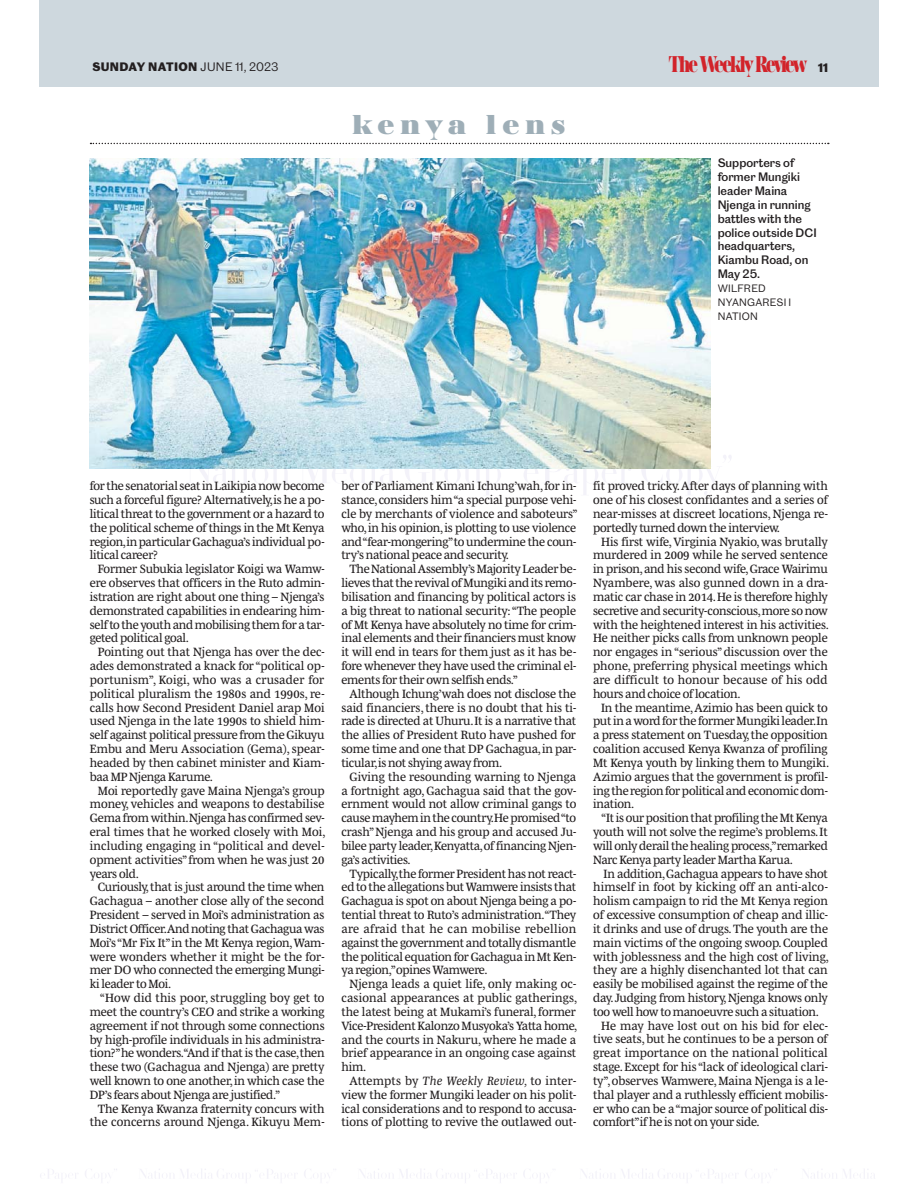
<style>
.page{position:relative;width:918px;height:1188px;background:#fff}
.page>*{position:absolute;margin:0;border:0;box-sizing:border-box;transform-origin:0 0}
.t1{font:900 28.2px "AW Conqueror Pro Didot S";letter-spacing:.2em;color:#9eaeb7}
.t2{font:900 23.55px "AW Conqueror Pro Didot";letter-spacing:-.125em;color:#d2232a;scale:.67 1}
.t3{font:12.3px/13.8px "Mencken Pro Text";letter-spacing:-.015em;color:#231f20;text-align:justify}
.t4{font:12.3px "Mencken Pro Text";letter-spacing:.01em;color:#231f20}
.t5{font:12.3px "Mencken Pro Text";letter-spacing:.005em;color:#231f20}
.t6{font:12.3px "Mencken Pro Text";letter-spacing:.015em;color:#231f20}
.t7{font:500 11.25px/13.8px "Caslon Doric";color:#231f20}
.t8{font:700 11.25px "Caslon Doric";letter-spacing:.03em;color:#231f20}
.t9{font:9.9px/13.8px "Caslon Doric";letter-spacing:.02em;color:#231f20}
.s1{font-weight:400}
.s2{font-family:"Caslon Doric";font-weight:700;font-size:11.25px;color:#231f20}
.s3{font-style:italic}
</style>
<div class="page">
<svg style="left:199px;top:469px;width:89px;height:14px"></svg>
<svg style="left:308px;top:469px;width:85px;height:14px"></svg>
<svg style="left:405px;top:469px;width:96px;height:26px"></svg>
<svg style="left:524px;top:469px;width:107px;height:26px"></svg>
<svg style="left:642px;top:455px;width:89px;height:40px"></svg>
<svg style="left:40px;top:1169px;width:36px;height:10px"></svg>
<svg style="left:85px;top:1169px;width:32px;height:9px"></svg>
<svg style="left:140px;top:1169px;width:158px;height:14px"></svg>
<svg style="left:304px;top:1169px;width:32px;height:9px"></svg>
<svg style="left:359px;top:1169px;width:158px;height:14px"></svg>
<svg style="left:523px;top:1170px;width:26px;height:13px"></svg>
<svg style="left:581px;top:1169px;width:155px;height:14px"></svg>
<svg style="left:745px;top:1169px;width:32px;height:9px"></svg>
<svg style="left:803px;top:1169px;width:72px;height:10px"></svg>
<div style="left:39px;top:0;width:840px;height:87px;background:#ced8de"></div>
<svg style="left:91px;top:143px;width:738px;height:1px"></svg>
<img style="left:90px;top:158px;width:621px;height:311px">
<p class="t8" style="left:92px;top:63px;width:188px">SUNDAY NATION <span class="s1">JUNE 11, 2023</span></p>
<h2 class="t2" style="left:669px;top:50px;width:239px">The Weekly Review <span class="s2">11</span></h2>
<h1 class="t1" style="left:352px;top:113px;width:215px">kenya lens</h1>
<p class="t7" style="left:718px;top:157px;width:101px">Supporters of former Mungiki leader Maina<br>Njenga in running battles with the police outside DCI headquarters,<br>Kiambu Road, on<br>May 25.</p>
<p class="t9" style="left:718px;top:282px;width:75px">WILFRED<br>NYANGARESI I<br>NATION</p>
<p class="t3" style="left:90px;top:480px;width:236px">for the senatorial seat in Laikipia now become such a forceful figure? Alternatively,is he a po&shy;litical threat to the government or a hazard to the political scheme of things in the Mt Kenya region,in particular Gachagua’s individual po&shy;litical career?</p>
<p class="t3" style="left:90px;top:563px;width:236px;text-indent:8px">Former Subukia legislator Koigi wa Wamw&shy;ere observes that officers in the Ruto admin&shy;istration are right about one thing – Njenga’s demonstrated capabilities in endearing him&shy;self to the youth and mobilising them for a tar&shy;geted political goal.</p>
<p class="t3" style="left:90px;top:646px;width:236px;text-indent:8px">Pointing out that Njenga has over the dec&shy;ades demonstrated a knack for “political op&shy;portunism”, Koigi, who was a crusader for political pluralism the 1980s and 1990s, re&shy;calls how Second President Daniel arap Moi used Njenga in the late 1990s to shield him&shy;self against political pressure from the Gikuyu Embu and Meru Association (Gema), spear&shy;headed by then cabinet minister and Kiam&shy;baa MP Njenga Karume.</p>
<p class="t3" style="left:90px;top:784px;width:237px;text-indent:8px">Moi reportedly gave Maina Njenga’s group money, vehicles and weapons to destabilise Gema from within.Njenga has confirmed sev&shy;eral times that he worked closely with Moi, including engaging in “political and devel&shy;opment activities” from when he was just 20 years old.</p>
<p class="t3" style="left:90px;top:881px;width:236px;text-indent:8px">Curiously, that is just around the time when Gachagua – another close ally of the second President – served in Moi’s administration as District Officer.And noting that Gachagua was Moi’s “Mr Fix It” in the Mt Kenya region, Wam&shy;were wonders whether it might be the for&shy;mer DO who connected the emerging Mungi&shy;ki leader to Moi.</p>
<p class="t3" style="left:90px;top:991px;width:236px;text-indent:10px">“How did this poor, struggling boy get to meet the country’s CEO and strike a working agreement if not through some connections by high-profile individuals in his administra&shy;tion?” he wonders.“And if that is the case,then these two (Gachagua and Njenga) are pretty well known to one another, in which case the DP’s fears about Njenga are justified.”</p>
<p class="t3" style="left:90px;top:1102px;width:236px;text-align:right">The Kenya Kwanza fraternity concurs with the concerns around Njenga. Kikuyu Mem-</p>
<p class="t3" style="left:341px;top:480px;width:238px;text-align:left">ber of Parliament Kimani Ichung’wah, for in&shy;stance, considers him “a special purpose vehi&shy;cle by merchants of violence and saboteurs” who, in his opinion, is plotting to use violence and “fear-mongering” to undermine the coun&shy;try’s national peace and security.</p>
<p class="t3" style="left:341px;top:563px;width:236px;text-indent:8px">The National Assembly’s Majority Leader be&shy;lieves that the revival of Mungiki and its remo&shy;bilisation and financing by political actors is a big threat to national security: “The people of Mt Kenya have absolutely no time for crim&shy;inal elements and their financiers must know it will end in tears for them just as it has be&shy;fore whenever they have used the criminal el&shy;ements for their own selfish ends.”</p>
<p class="t3" style="left:341px;top:687px;width:236px;text-indent:8px">Although Ichung’wah does not disclose the said financiers, there is no doubt that his ti&shy;rade is directed at Uhuru. It is a narrative that the allies of President Ruto have pushed for some time and one that DP Gachagua, in par&shy;ticular,is not shying away from.</p>
<p class="t3" style="left:341px;top:770px;width:236px;text-indent:8px">Giving the resounding warning to Njenga a fortnight ago, Gachagua said that the gov&shy;ernment would not allow criminal gangs to cause mayhem in the country.He promised “to crash” Njenga and his group and accused Ju&shy;bilee party leader,Kenyatta,of financing Njen&shy;ga’s activities.</p>
<p class="t3" style="left:341px;top:867px;width:236px;text-indent:8px">Typically,the former President has not react&shy;ed to the allegations but Wamwere insists that Gachagua is spot on about Njenga being a po&shy;tential threat to Ruto’s administration.“They are afraid that he can mobilise rebellion against the government and totally dismantle the political equation for Gachagua in Mt Ken&shy;ya region,” opines Wamwere.</p>
<p class="t3" style="left:341px;top:978px;width:237px;text-indent:8px">Njenga leads a quiet life, only making oc&shy;casional appearances at public gatherings, the latest being at Mukami’s funeral, former Vice-President Kalonzo Musyoka’s Yatta home, and the courts in Nakuru, where he made a brief appearance in an ongoing case against him.</p>
<p class="t3" style="left:341px;top:1074px;width:236px;text-indent:8px">Attempts by <span class="s3">The Weekly Review,</span> to inter&shy;view the former Mungiki leader on his polit&shy;ical considerations and to respond to accusa&shy;tions of plotting to revive the outlawed out-</p>
<p class="t3" style="left:593px;top:480px;width:236px">fit proved tricky. After days of planning with one of his closest confidantes and a series of near-misses at discreet locations, Njenga re&shy;portedly turned down the interview.</p>
<p class="t3" style="left:593px;top:535px;width:237px;text-indent:8px">His first wife, Virginia Nyakio, was brutally murdered in 2009 while he served sentence in prison, and his second wife, Grace Wairimu Nyambere, was also gunned down in a dra&shy;matic car chase in 2014. He is therefore highly secretive and security-conscious,more so now with the heightened interest in his activities.<br>He neither picks calls from unknown people nor engages in “serious” discussion over the phone, preferring physical meetings which are difficult to honour because of his odd hours and choice of location.</p>
<p class="t3" style="left:593px;top:701px;width:238px;text-indent:8px">In the meantime, Azimio has been quick to put in a word for the former Mungiki leader.In a press statement on Tuesday, the opposition coalition accused Kenya Kwanza of profiling Mt Kenya youth by linking them to Mungiki.<br>Azimio argues that the government is profil&shy;ing the region for political and economic dom&shy;ination.</p>
<p class="t3" style="left:593px;top:812px;width:236px;text-indent:8px">“It is our position that profiling the Mt Kenya youth will not solve the regime’s problems. It will only derail the healing process,” remarked Narc Kenya party leader Martha Karua.</p>
<p class="t3" style="left:604px;top:867px;width:226px">In addition, Gachagua appears to have shot</p>
<p class="t4" style="left:593px;top:882px;width:236px">himself in foot by kicking off an anti-alco-</p>
<p class="t3" style="left:593px;top:895px;width:236px">holism campaign to rid the Mt Kenya region</p>
<p class="t3" style="left:593px;top:908px;width:236px">of excessive consumption of cheap and illic-</p>
<p class="t3" style="left:593px;top:922px;width:236px">it drinks and use of drugs. The youth are the</p>
<p class="t3" style="left:593px;top:936px;width:236px">main victims of the ongoing swoop. Coupled</p>
<p class="t3" style="left:593px;top:950px;width:237px">with joblessness and the high cost of living,</p>
<p class="t5" style="left:593px;top:965px;width:236px">they are a highly disenchanted lot that can</p>
<p class="t3" style="left:593px;top:978px;width:236px">easily be mobilised against the regime of the</p>
<p class="t3" style="left:593px;top:991px;width:236px">day. Judging from history, Njenga knows only</p>
<p class="t3" style="left:593px;top:1005px;width:227px">too well how to manoeuvre such a situation.</p>
<p class="t6" style="left:601px;top:1020px;width:228px">He may have lost out on his bid for elec-</p>
<p class="t3" style="left:593px;top:1033px;width:236px">tive seats, but he continues to be a person of</p>
<p class="t4" style="left:593px;top:1048px;width:236px">great importance on the national political</p>
<p class="t3" style="left:593px;top:1061px;width:236px">stage. Except for his “lack of ideological clari-</p>
<p class="t3" style="left:593px;top:1074px;width:236px">ty”, observes Wamwere, Maina Njenga is a le-</p>
<p class="t3" style="left:593px;top:1088px;width:236px">thal player and a ruthlessly efficient mobilis-</p>
<p class="t3" style="left:593px;top:1102px;width:236px">er who can be a “major source of political dis-</p>
<p class="t3" style="left:593px;top:1116px;width:168px">comfort” if he is not on your side.</p>
</div>
